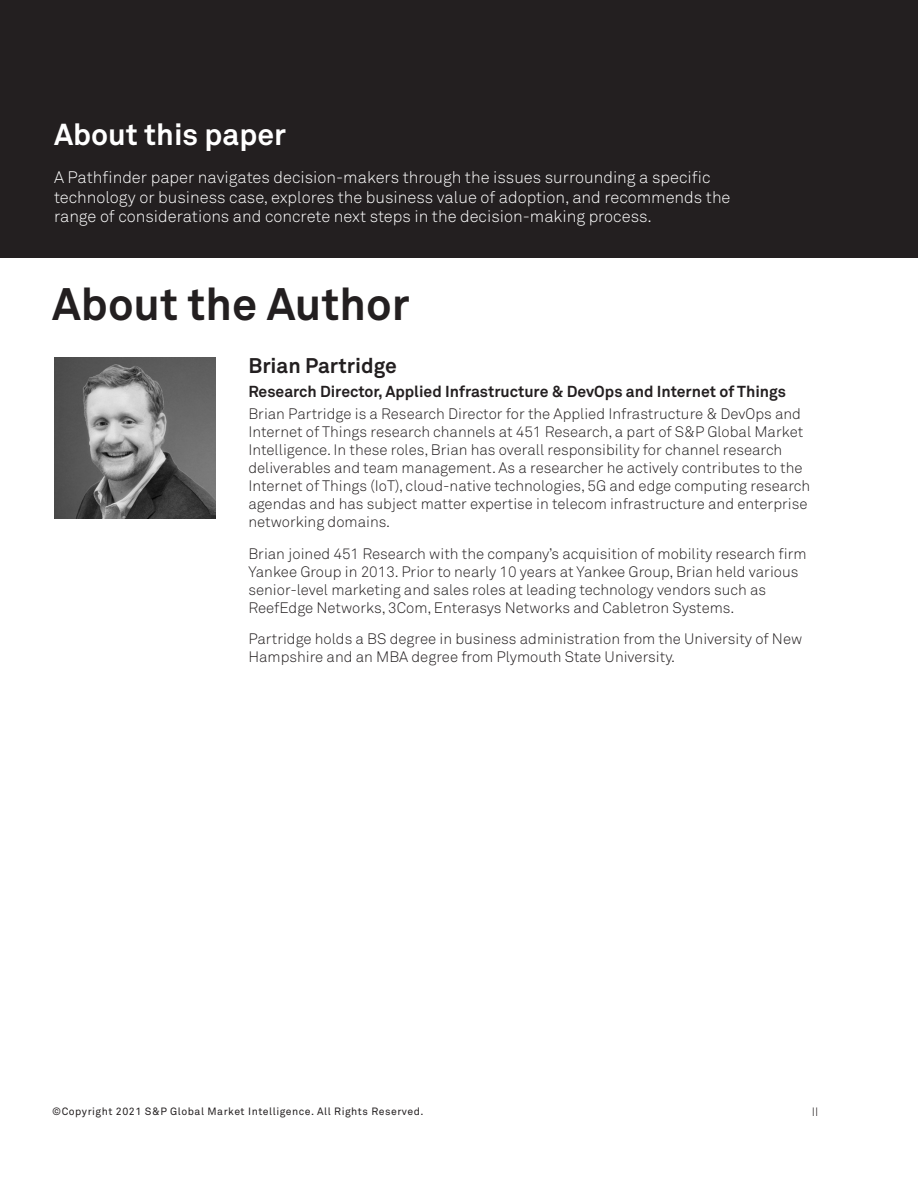
<style>
.page{position:relative;width:918px;height:1188px;background:#fff}
.page>*{position:absolute;margin:0;border:0;box-sizing:border-box;transform-origin:0 0}
.Heading_1_-_No_TOC_B{font:700 45px "Akkurat Pro";color:#231f20}
.About_This_Paper{font:700 30px "Akkurat Pro";color:#fff}
.About_Author_-_Autho{font:700 21px "Akkurat Pro";color:#231f20}
.Normal_White{font:300 16.5px/19.8px "Akkurat Pro";color:#fff}
.About_Author_-_Title{font:700 15.75px "Akkurat Pro";color:#231f20}
.t1{font:300 15px/18px "Akkurat Pro";color:#231f20}
.t2{font:300 12px "Akkurat Pro";color:#231f20}
.t3{font:10.5px "Akkurat Pro";letter-spacing:.05em;color:#231f20}
</style>
<div class="page">
<div style="left:0;top:0;width:918px;height:257px;background:#231f20"></div>
<img style="left:54px;top:357px;width:162px;height:162px">
<p class="About_This_Paper" style="left:54px;top:116px;width:233px">About this paper</p>
<p class="Normal_White" style="left:54px;top:167px;width:678px">A Pathfinder paper navigates decision-makers through the issues surrounding a specific technology or business case, explores the business value of adoption, and recommends the range of considerations and concrete next steps in the decision-making process.</p>
<p class="Heading_1_-_No_TOC_B" style="left:52px;top:277px;width:359px">About the Author</p>
<p class="About_Author_-_Autho" style="left:248px;top:353px;width:150px">Brian Partridge</p>
<p class="About_Author_-_Title" style="left:248px;top:382px;width:539px">Research Director, Applied Infrastructure &amp; DevOps and Internet of Things</p>
<p class="t1" style="left:248px;top:405px;width:563px">Brian Partridge is a Research Director for the Applied Infrastructure &amp; DevOps and Internet of Things research channels at 451 Research, a part of S&amp;P Global Market Intelligence. In these roles, Brian has overall responsibility for channel research deliverables and team management. As a researcher he actively contributes to the Internet of Things (IoT), cloud-native technologies, 5G and edge computing research agendas and has subject matter expertise in telecom infrastructure and enterprise networking domains.</p>
<p class="t1" style="left:248px;top:545px;width:560px">Brian joined 451 Research with the company’s acquisition of mobility research firm Yankee Group in 2013. Prior to nearly 10 years at Yankee Group, Brian held various senior-level marketing and sales roles at leading technology vendors such as ReefEdge Networks, 3Com, Enterasys Networks and Cabletron Systems.</p>
<p class="t1" style="left:248px;top:630px;width:555px">Partridge holds a BS degree in business administration from the University of New<br>Hampshire and an MBA degree from Plymouth State University.</p>
<p class="t3" style="left:52px;top:1105px;width:373px">©Copyright 2021 S&amp;P Global Market Intelligence. All Rights Reserved.</p>
<p class="t2" style="left:812px;top:1105px;width:8px">II</p>
</div>
